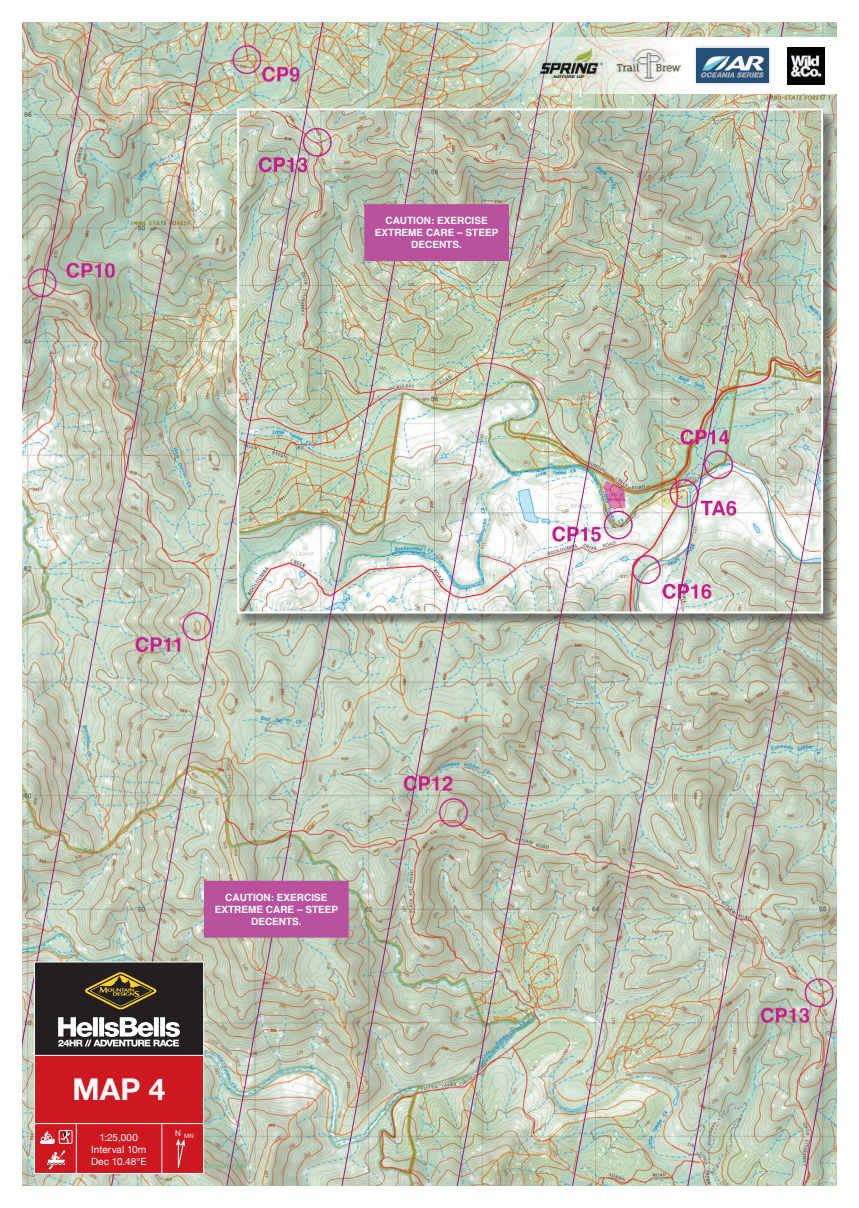
<style>
.page{position:relative;width:859px;height:1208px;background:#fff}
.page>*{position:absolute;margin:0;border:0;box-sizing:border-box;transform-origin:0 0}
.t1{font:700 30px "Helvetica Neue";color:#fff}
.t2{font:700 10px/12px "Helvetica";color:#fff;text-align:center}
.t3{font:10px "Helvetica Neue";letter-spacing:.01em;color:#fff}
.t4{font:8px "Helvetica Neue";color:#fff}
.t5{font:6px "Helvetica Neue";color:#fff}
</style>
<div class="page">
<img style="left:23px;top:23px;width:85px;height:1161px">
<img style="left:108px;top:23px;width:111px;height:1162px">
<img style="left:219px;top:23px;width:112px;height:1162px">
<img style="left:331px;top:23px;width:111px;height:1162px">
<img style="left:442px;top:23px;width:112px;height:1162px">
<img style="left:554px;top:23px;width:112px;height:1162px">
<img style="left:666px;top:23px;width:111px;height:1162px">
<img style="left:777px;top:23px;width:59px;height:1162px">
<svg style="left:489px;top:37px;width:347px;height:57px"></svg>
<img style="left:788px;top:47px;width:37px;height:37px">
<div style="left:693px;top:45px;width:79px;height:42px;background:#231f20;opacity:.3"></div>
<img style="left:697px;top:48px;width:71px;height:35px">
<img style="left:617px;top:47px;width:63px;height:37px">
<svg style="left:536px;top:48px;width:71px;height:35px"></svg>
<img style="left:541px;top:48px;width:61px;height:30px">
<div style="left:365px;top:205px;width:143px;height:55px;background:#ba519e"></div>
<div style="left:364px;top:204px;width:145px;height:57px;border:1px solid #ba519e"></div>
<div style="left:205px;top:881px;width:143px;height:56px;background:#ba519e"></div>
<div style="left:204px;top:880px;width:145px;height:57px;border:1px solid #ba519e"></div>
<div style="left:35px;top:962px;width:169px;height:95px;background:#231f20"></div>
<div style="left:34px;top:961px;width:170px;height:97px;border:1px solid #fff"></div>
<div style="left:34px;top:1054px;width:170px;height:120px;background:#ce171e;border:1px solid #fff"></div>
<hr style="left:35px;top:1123px;width:169px;height:1px;background:#fff">
<hr style="left:76px;top:1124px;width:1px;height:49px;background:#fff">
<hr style="left:161px;top:1124px;width:1px;height:49px;background:#fff">
<svg style="left:176px;top:1138px;width:9px;height:30px"></svg>
<svg style="left:85px;top:972px;width:71px;height:37px"></svg>
<svg style="left:58px;top:1017px;width:122px;height:29px"></svg>
<svg style="left:47px;top:1150px;width:19px;height:20px"></svg>
<div style="left:59px;top:1130px;width:14px;height:13px;border:1px solid #fff;border-radius:2px"></div>
<svg style="left:61px;top:1130px;width:9px;height:12px"></svg>
<svg style="left:39px;top:1131px;width:16px;height:13px"></svg>
<p class="t2" style="left:375px;top:215px;width:125px">CAUTION: EXERCISE<br>EXTREME CARE – STEEP<br>DECENTS.</p>
<p class="t2" style="left:215px;top:891px;width:125px">CAUTION: EXERCISE<br>EXTREME CARE – STEEP<br>DECENTS.</p>
<p class="t1" style="left:73px;top:1065px;width:94px">MAP 4</p>
<p class="t3" style="left:100px;top:1130px;width:40px">1:25,000</p>
<p class="t3" style="left:91px;top:1142px;width:57px">Interval 10m</p>
<p class="t3" style="left:91px;top:1154px;width:57px">Dec 10.48°E</p>
<p class="t4" style="left:175px;top:1127px;width:7px">N</p>
<p class="t5" style="left:184px;top:1131px;width:11px">MN</p>
</div>
